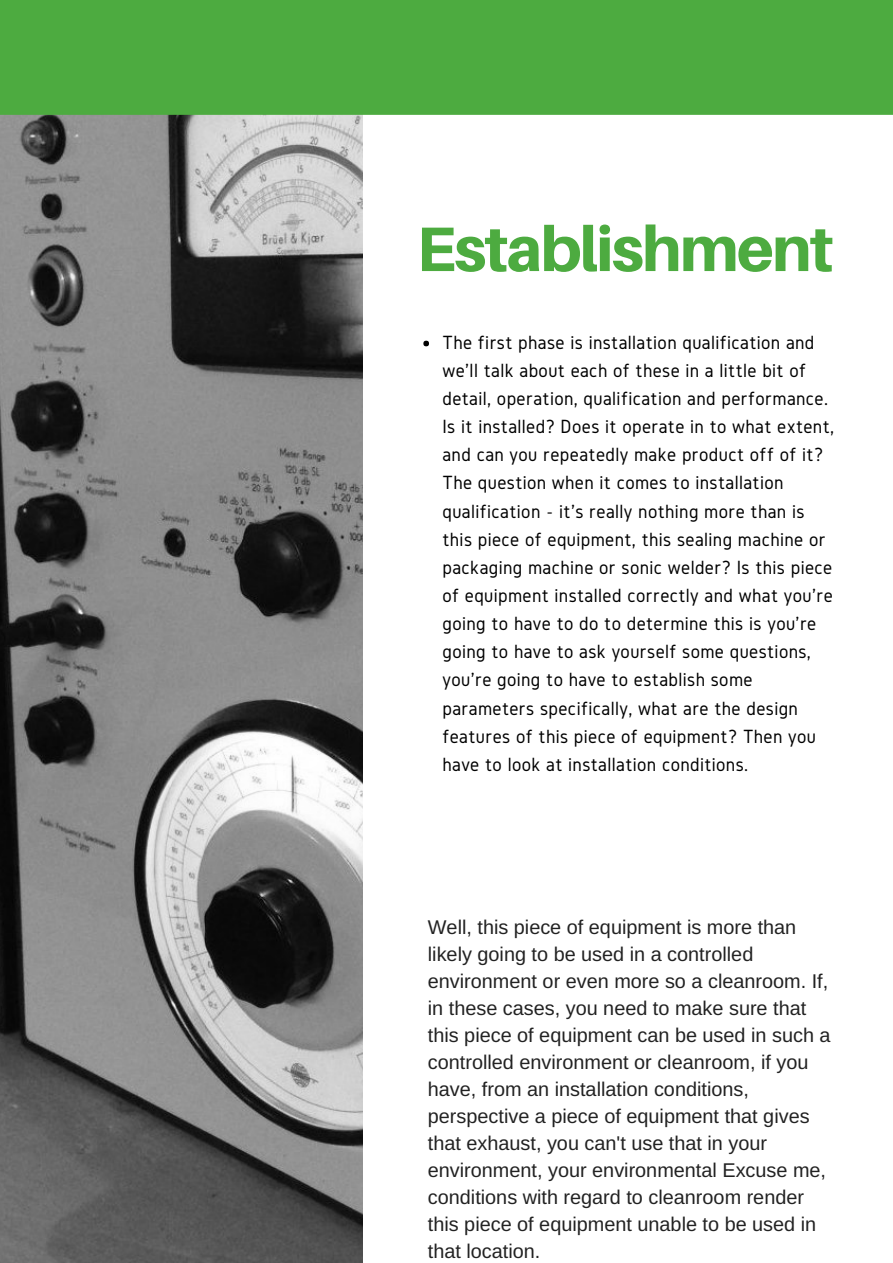
<style>
.page{position:relative;width:893px;height:1263px;background:#fff}
.page>*{position:absolute;margin:0;border:0;box-sizing:border-box;transform-origin:0 0}
.t1{font:800 62.85px "Aileron";letter-spacing:-.03em;color:#4dab40}
.t2{font:19.8px/28.2px "Gidole";letter-spacing:.02em;color:#000}
.t3{font:19.8px/27px "Arimo";color:#222}
</style>
<div class="page">
<img style="left:0;top:115px;width:363px;height:1148px">
<div style="left:0;top:0;width:893px;height:115px;background:#4dab40"></div>
<svg style="left:423px;top:341px;width:6px;height:5px"></svg>
<h1 class="t1" style="left:417px;top:210px;width:418px">Establishment</h1>
<p class="t2" style="left:442px;top:328px;width:393px">The first phase is installation qualification and we'll talk about each of these in a little bit of detail, operation, qualification and performance.<br>Is it installed? Does it operate in to what extent, and can you repeatedly make product off of it?<br>The question when it comes to installation qualification - it's really nothing more than is this piece of equipment, this sealing machine or packaging machine or sonic welder? Is this piece of equipment installed correctly and what you're going to have to do to determine this is you're going to have to ask yourself some questions, you're going to have to establish some parameters specifically, what are the design features of this piece of equipment? Then you have to look at installation conditions.</p>
<p class="t3" style="left:428px;top:913px;width:404px">Well, this piece of equipment is more than likely going to be used in a controlled environment or even more so a cleanroom. If, in these cases, you need to make sure that this piece of equipment can be used in such a controlled environment or cleanroom, if you have, from an installation conditions, perspective a piece of equipment that gives that exhaust, you can't use that in your environment, your environmental Excuse me, conditions with regard to cleanroom render this piece of equipment unable to be used in that location.</p>
</div>
